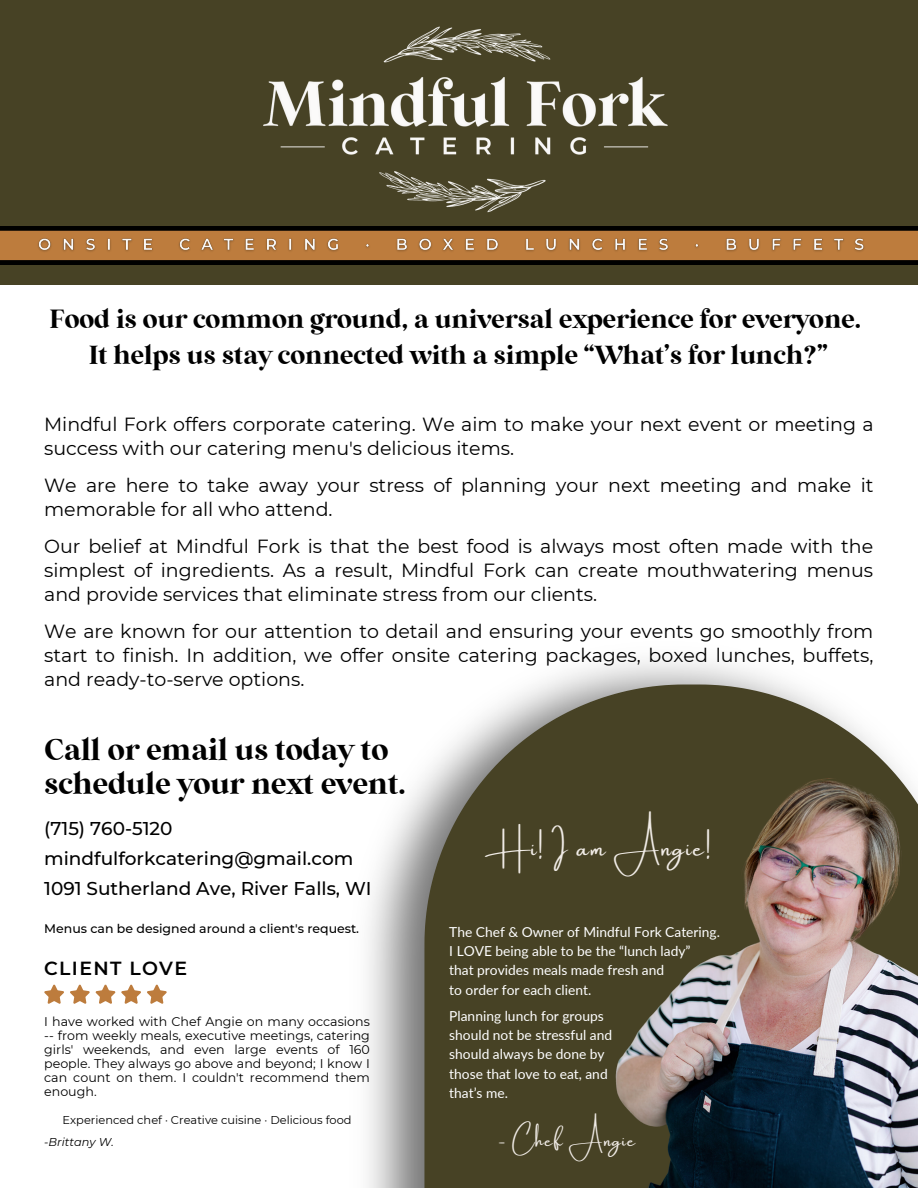
<style>
.page{position:relative;width:918px;height:1188px;background:#fff}
.page>*{position:absolute;margin:0;border:0;box-sizing:border-box;transform-origin:0 0}
.t1{font:30.15px "Wild Mango";color:#000}
.t2{font:26.25px "Wild Mango";color:#000}
.t3{font:22.8px "Amsterdam One";letter-spacing:.07em;color:#f1ece7}
.t4{font:19.05px/24.2px "Montserrat";color:#000}
.t5{font:600 18.9px "Montserrat";letter-spacing:.07em;color:#000}
.t6{font:500 18.45px "Montserrat";color:#000}
.t7{font:16.8px "Amsterdam One";letter-spacing:.07em;color:#f1ece7}
.t8{font:13.8px "Lato";color:#fff}
.t9{font:12.6px/14.1px "Montserrat";color:#000;text-align:justify}
.t10{font:500 12.45px "Montserrat";color:#000}
.t11{font:11.4px "Montserrat";color:#000}
.t12{font:italic 11.4px "Montserrat";color:#000}
</style>
<div class="page">
<div style="left:0;top:0;width:918px;height:284px;background:#474225"></div>
<svg style="left:424px;top:685px;width:445px;height:503px;background:#605c45"></svg>
<img style="left:597px;top:727px;width:321px;height:461px">
<svg style="left:44px;top:985px;width:20px;height:19px"></svg>
<svg style="left:70px;top:985px;width:71px;height:19px"></svg>
<svg style="left:147px;top:985px;width:20px;height:19px"></svg>
<svg style="left:0;top:226px;width:918px;height:39px;background:#24170b"></svg>
<img style="left:245px;top:26px;width:440px;height:201px">
<img style="left:35px;top:231px;width:860px;height:29px">
<p class="t2" style="left:50px;top:308px;width:813px">Food is our common ground, a universal experience for everyone.</p>
<p class="t2" style="left:89px;top:344px;width:741px">It helps us stay connected with a simple “What’s for lunch?”</p>
<p class="t4" style="left:44px;top:412px;width:831px">Mindful Fork offers corporate catering. We aim to make your next event or meeting a success with our catering menu's delicious items.</p>
<p class="t4" style="left:44px;top:473px;width:831px">We are here to take away your stress of planning your next meeting and make it memorable for all who attend.</p>
<p class="t4" style="left:44px;top:534px;width:831px;text-align:justify">Our belief at Mindful Fork is that the best food is always most often made with the simplest of ingredients. As a result, Mindful Fork can create mouthwatering menus and provide services that eliminate stress from our clients.</p>
<p class="t4" style="left:44px;top:619px;width:831px;text-align:justify">We are known for our attention to detail and ensuring your events go smoothly from start to finish. In addition, we offer onsite catering packages, boxed lunches, buffets, and ready-to-serve options.</p>
<p class="t1" style="left:44px;top:737px;width:346px">Call or email us today to</p>
<p class="t1" style="left:44px;top:770px;width:363px">schedule your next event.</p>
<p class="t6" style="left:44px;top:817px;width:130px">(715) 760-5120</p>
<p class="t6" style="left:44px;top:847px;width:311px">mindfulforkcatering@gmail.com</p>
<p class="t6" style="left:44px;top:877px;width:329px">1091 Sutherland Ave, River Falls, WI</p>
<p class="t10" style="left:44px;top:921px;width:316px">Menus can be designed around a client's request.</p>
<p class="t5" style="left:44px;top:957px;width:144px">CLIENT LOVE</p>
<p class="t9" style="left:44px;top:1014px;width:327px">I have worked with Chef Angie on many occasions -- from weekly meals, executive meetings, catering girls' weekends, and even large events of 160 people. They always go above and beyond; I know I can count on them. I couldn't recommend them enough.</p>
<p class="t11" style="left:63px;top:1113px;width:291px">Experienced chef · Creative cuisine · Delicious food</p>
<p class="t12" style="left:44px;top:1135px;width:71px">-Brittany W.</p>
<p class="t3" style="left:486px;top:836px;width:226px">Hi! I am Angie!</p>
<p class="t8" style="left:449px;top:923px;width:272px">The Chef &amp; Owner of Mindful Fork Catering.</p>
<p class="t8" style="left:449px;top:943px;width:243px">I LOVE being able to be the “lunch lady”</p>
<p class="t8" style="left:449px;top:962px;width:216px">that provides meals made fresh and</p>
<p class="t8" style="left:449px;top:981px;width:144px">to order for each client.</p>
<p class="t8" style="left:449px;top:1007px;width:156px">Planning lunch for groups</p>
<p class="t8" style="left:449px;top:1026px;width:164px">should not be stressful and</p>
<p class="t8" style="left:449px;top:1046px;width:157px">should always be done by</p>
<p class="t8" style="left:449px;top:1065px;width:160px">those that love to eat, and</p>
<p class="t8" style="left:449px;top:1084px;width:60px">that’s me.</p>
<p class="t7" style="left:498px;top:1131px;width:139px">- Chef Angie</p>
</div>
